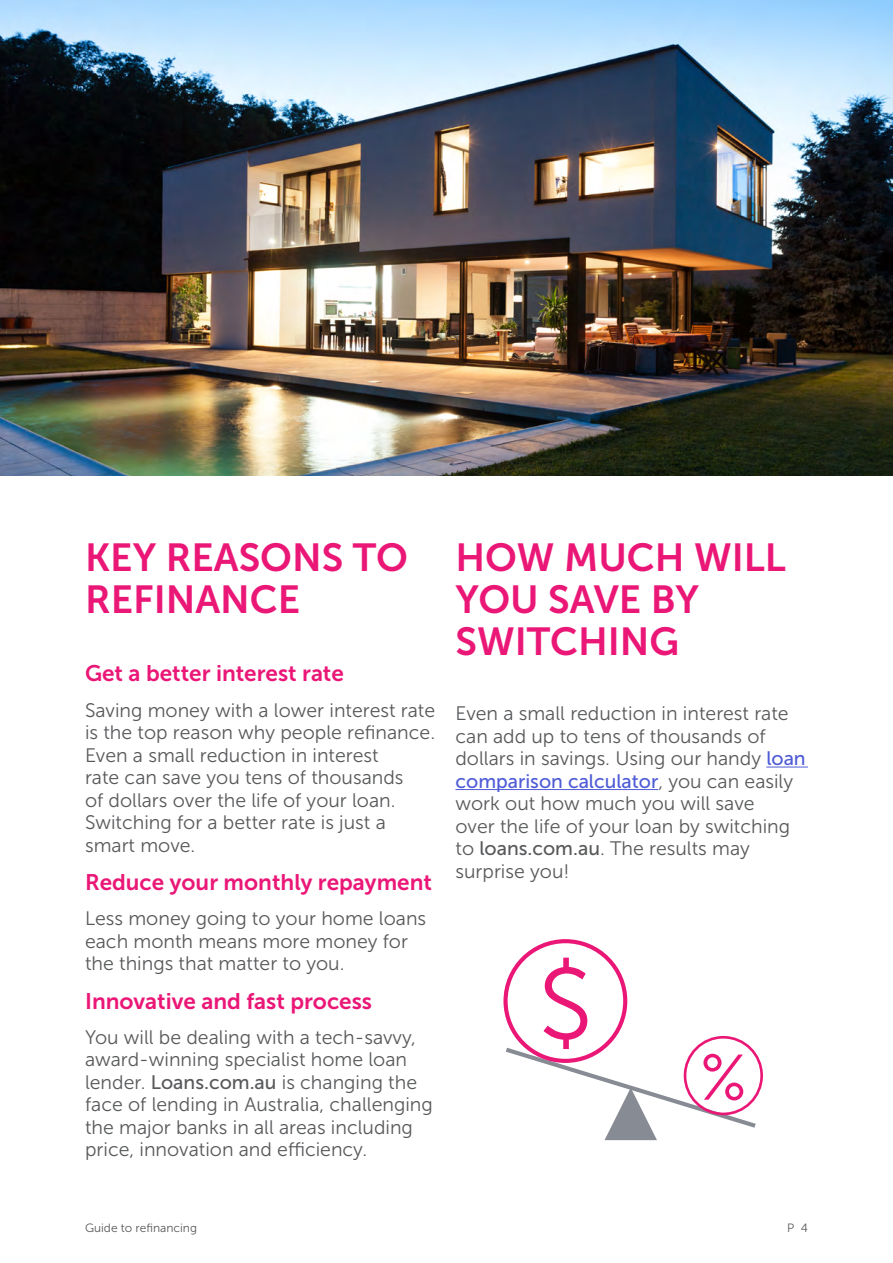
<style>
.page{position:relative;width:893px;height:1263px;background:#fff}
.page>*{position:absolute;margin:0;border:0;box-sizing:border-box;transform-origin:0 0}
.t1{font:100.35px "Museo Sans 300";color:#ea1777}
.t2{font:64.35px "Museo Sans 300";color:#ea1777}
.t3{font:39px/42px "Museo Sans 700";color:#ea1777}
.t4{font:22.5px "Museo Sans 700";color:#ea1777}
.t5{font:19.5px/22.5px "Museo Sans 300";color:#58595b}
.t6{font:19.5px "Museo Sans 500";color:#4f5cd6}
.t7{font:12px "Museo Sans 300";color:#58595b}
.s1{font-family:"Museo Sans 500"}
.s2{font-family:"Museo Sans 500";color:#4f5cd6}
.s3{font-family:"Museo Sans 300";color:#58595b}
</style>
<div class="page">
<img style="left:0;top:0;width:893px;height:476px">
<hr style="left:766px;top:766px;width:42px;height:1px;background:#4f5cd6">
<hr style="left:455px;top:789px;width:203px;height:1px;background:#4f5cd6">
<div style="left:684px;top:1036px;width:79px;height:79px;border:3px solid #ea1777;border-radius:50%"></div>
<div style="left:503px;top:939px;width:124px;height:124px;border:4px solid #ea1777;border-radius:50%"></div>
<svg style="left:506px;top:1044px;width:254px;height:96px"></svg>
<h3 class="t3" style="left:85px;top:537px;width:324px">KEY REASONS TO<br>REFINANCE</h3>
<p class="t4" style="left:85px;top:661px;width:260px">Get a better interest rate</p>
<p class="t5" style="left:85px;top:699px;width:352px">Saving money with a lower interest rate is the top reason why people refinance.<br>Even a small reduction in interest<br>rate can save you tens of thousands<br>of dollars over the life of your loan.<br>Switching for a better rate is just a smart move.</p>
<p class="t4" style="left:85px;top:870px;width:348px">Reduce your monthly repayment</p>
<p class="t5" style="left:85px;top:907px;width:343px">Less money going to your home loans each month means more money for the things that matter to you.</p>
<p class="t4" style="left:85px;top:988px;width:289px">Innovative and fast process</p>
<p class="t5" style="left:85px;top:1026px;width:349px">You will be dealing with a tech-savvy, award-winning specialist home loan lender. <span class="s1">Loans.com.au</span> is changing the face of lending in Australia, challenging the major banks in all areas including price, innovation and efficiency.</p>
<h3 class="t3" style="left:455px;top:536px;width:332px">HOW MUCH WILL<br>YOU SAVE BY<br>SWITCHING</h3>
<p class="t5" style="left:455px;top:702px;width:352px">Even a small reduction in interest rate can add up to tens of thousands of dollars in savings. Using our handy <span class="s2">loan</span></p>
<p class="t6" style="left:455px;top:770px;width:339px">comparison calculator<span class="s3">, you can easily</span></p>
<p class="t5" style="left:455px;top:792px;width:336px">work out how much you will save over the life of your loan by switching to <span class="s1">loans.com.au</span>. The results may surprise you!</p>
<h1 class="t1" style="left:537px;top:950px;width:57px">$</h1>
<h2 class="t2" style="left:700px;top:1043px;width:48px">%</h2>
<p class="t7" style="left:85px;top:1221px;width:113px">Guide to refinancing</p>
<p class="t7" style="left:787px;top:1221px;width:22px">P 4</p>
</div>
